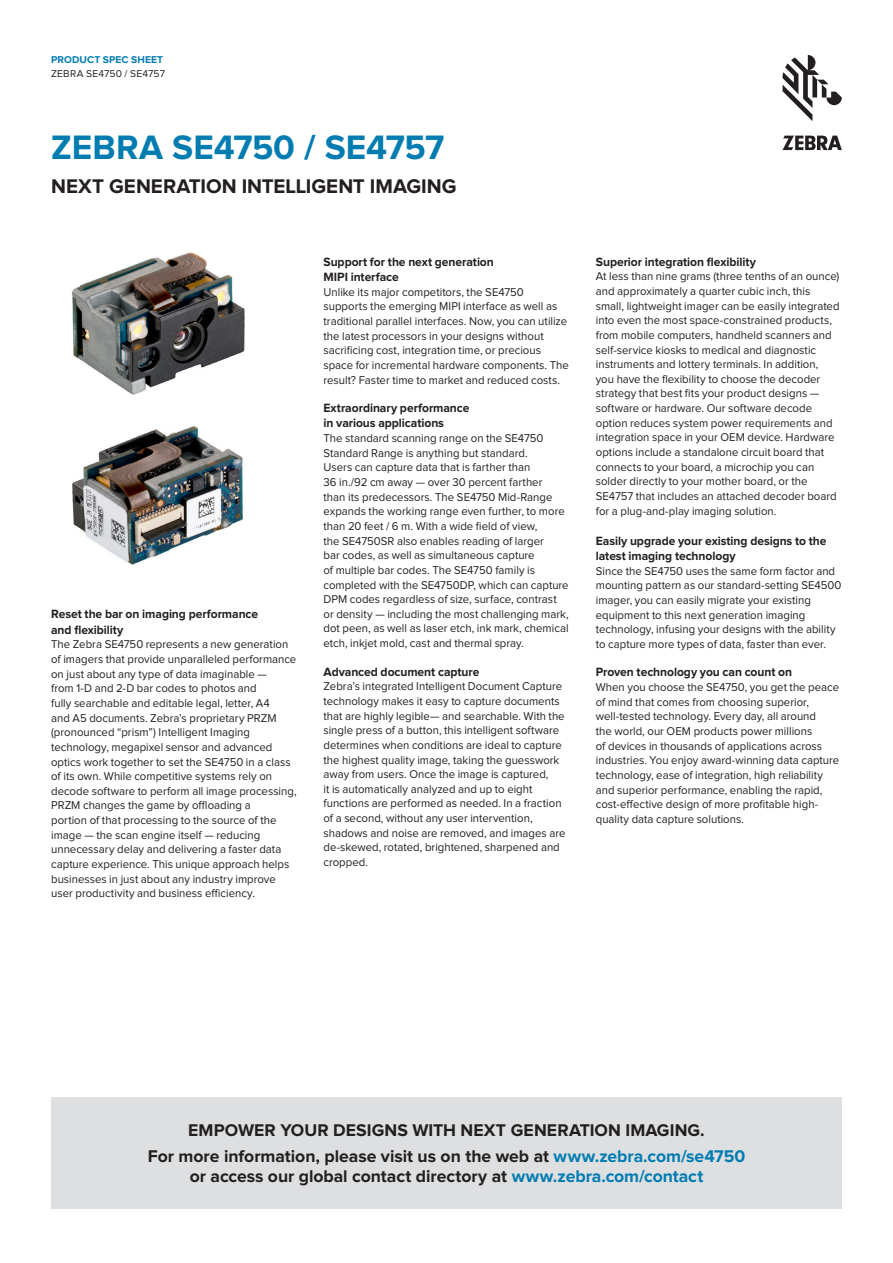
<style>
.page{position:relative;width:893px;height:1263px;background:#fff}
.page>*{position:absolute;margin:0;border:0;box-sizing:border-box;transform-origin:0 0}
.Cover_Headline{font:700 35.1px "Proxima Nova";letter-spacing:-.005em;color:#007cb1}
.Cover_Subhead{font:700 20.55px "Proxima Nova";color:#231f20}
.CTA-Call_To_Action{font:700 17.55px/20.5px "Proxima Nova";letter-spacing:-.005em;color:#231f20;text-align:center}
.CTA-Market_Statement{font:700 17.55px "Proxima Nova";letter-spacing:.005em;color:#231f20}
.Body_Subhead_Black{font:700 12.45px/15.3px "Proxima Nova";letter-spacing:-.005em;color:#231f20}
.Body{font:700 12.45px/15.3px "Proxima Nova";letter-spacing:-.005em;color:#231f20}
.Body-2{font:11.7px/14.7px "Proxima Nova";color:#231f20}
.t1{font:10.2px "Proxima Nova";letter-spacing:.015em;color:#231f20}
.t2{font:700 10.2px "Proxima Nova";letter-spacing:.01em;color:#007cb1}
.s1{color:#007cb1}
</style>
<div class="page">
<img style="left:71px;top:252px;width:174px;height:143px">
<img style="left:72px;top:426px;width:171px;height:139px">
<div style="left:51px;top:1097px;width:791px;height:112px;background:#dedfe1"></div>
<svg style="left:782px;top:55px;width:60px;height:66px"></svg>
<svg style="left:782px;top:136px;width:60px;height:14px"></svg>
<p class="t2" style="left:51px;top:55px;width:114px">PRODUCT SPEC SHEET</p>
<p class="t1" style="left:51px;top:69px;width:115px">ZEBRA SE4750 / SE4757</p>
<p class="Cover_Headline" style="left:51px;top:131px;width:395px">ZEBRA SE4750 / SE4757</p>
<p class="Cover_Subhead" style="left:51px;top:177px;width:407px">NEXT GENERATION INTELLIGENT IMAGING</p>
<p class="Body_Subhead_Black" style="left:51px;top:607px;width:208px">Reset the bar on imaging performance and flexibility</p>
<p class="Body-2" style="left:51px;top:638px;width:247px">The Zebra SE4750 represents a new generation of imagers that provide unparalleled performance on just about any type of data imaginable —<br>from 1-D and 2-D bar codes to photos and<br>fully searchable and editable legal, letter, A4<br>and A5 documents. Zebra’s proprietary PRZM (pronounced “prism”) Intelligent Imaging technology, megapixel sensor and advanced optics work together to set the SE4750 in a class of its own. While competitive systems rely on decode software to perform all image processing, PRZM changes the game by offloading a<br>portion of that processing to the source of the image — the scan engine itself — reducing unnecessary delay and delivering a faster data capture experience. This unique approach helps businesses in just about any industry improve user productivity and business efficiency.</p>
<p class="Body" style="left:323px;top:254px;width:172px">Support for the next generation<br>MIPI interface</p>
<p class="Body-2" style="left:323px;top:285px;width:247px">Unlike its major competitors, the SE4750 supports the emerging MIPI interface as well as traditional parallel interfaces. Now, you can utilize the latest processors in your designs without sacrificing cost, integration time, or precious space for incremental hardware components. The result? Faster time to market and reduced costs.</p>
<p class="Body_Subhead_Black" style="left:323px;top:401px;width:147px">Extraordinary performance in various applications</p>
<p class="Body-2" style="left:323px;top:431px;width:247px">The standard scanning range on the SE4750<br>Standard Range is anything but standard.<br>Users can capture data that is farther than<br>36 in./92 cm away — over 30 percent farther<br>than its predecessors. The SE4750 Mid-Range expands the working range even further, to more than 20 feet / 6 m. With a wide field of view,<br>the SE4750SR also enables reading of larger<br>bar codes, as well as simultaneous capture<br>of multiple bar codes. The SE4750 family is completed with the SE4750DP, which can capture DPM codes regardless of size, surface, contrast or density — including the most challenging mark, dot peen, as well as laser etch, ink mark, chemical etch, inkjet mold, cast and thermal spray.</p>
<p class="Body_Subhead_Black" style="left:323px;top:664px;width:157px">Advanced document capture</p>
<p class="Body-2" style="left:323px;top:680px;width:243px">Zebra’s integrated Intelligent Document Capture technology makes it easy to capture documents that are highly legible— and searchable. With the single press of a button, this intelligent software determines when conditions are ideal to capture the highest quality image, taking the guesswork away from users. Once the image is captured,<br>it is automatically analyzed and up to eight functions are performed as needed. In a fraction of a second, without any user intervention, shadows and noise are removed, and images are de-skewed, rotated, brightened, sharpened and cropped.</p>
<p class="Body" style="left:596px;top:254px;width:162px">Superior integration flexibility</p>
<p class="Body-2" style="left:596px;top:270px;width:245px">At less than nine grams (three tenths of an ounce) and approximately a quarter cubic inch, this small, lightweight imager can be easily integrated into even the most space-constrained products, from mobile computers, handheld scanners and self-service kiosks to medical and diagnostic instruments and lottery terminals. In addition,<br>you have the flexibility to choose the decoder strategy that best fits your product designs — software or hardware. Our software decode option reduces system power requirements and integration space in your OEM device. Hardware options include a standalone circuit board that connects to your board, a microchip you can solder directly to your mother board, or the SE4757 that includes an attached decoder board for a plug-and-play imaging solution.</p>
<p class="Body" style="left:596px;top:533px;width:232px">Easily upgrade your existing designs to the latest imaging technology</p>
<p class="Body-2" style="left:596px;top:564px;width:247px">Since the SE4750 uses the same form factor and mounting pattern as our standard-setting SE4500 imager, you can easily migrate your existing equipment to this next generation imaging technology, infusing your designs with the ability to capture more types of data, faster than ever.</p>
<p class="Body_Subhead_Black" style="left:596px;top:665px;width:198px">Proven technology you can count on</p>
<p class="Body-2" style="left:596px;top:680px;width:245px">When you choose the SE4750, you get the peace of mind that comes from choosing superior, well-tested technology. Every day, all around<br>the world, our OEM products power millions<br>of devices in thousands of applications across industries. You enjoy award-winning data capture technology, ease of integration, high reliability and superior performance, enabling the rapid, cost-effective design of more profitable high&shy;quality data capture solutions.</p>
<p class="CTA-Market_Statement" style="left:188px;top:1122px;width:518px">EMPOWER YOUR DESIGNS WITH NEXT GENERATION IMAGING.</p>
<p class="CTA-Call_To_Action" style="left:148px;top:1146px;width:599px">For more information, please visit us on the web at <span class="s1">www.zebra.com/se4750 </span>or access our global contact directory at <span class="s1">www.zebra.com/contact</span></p>
</div>
